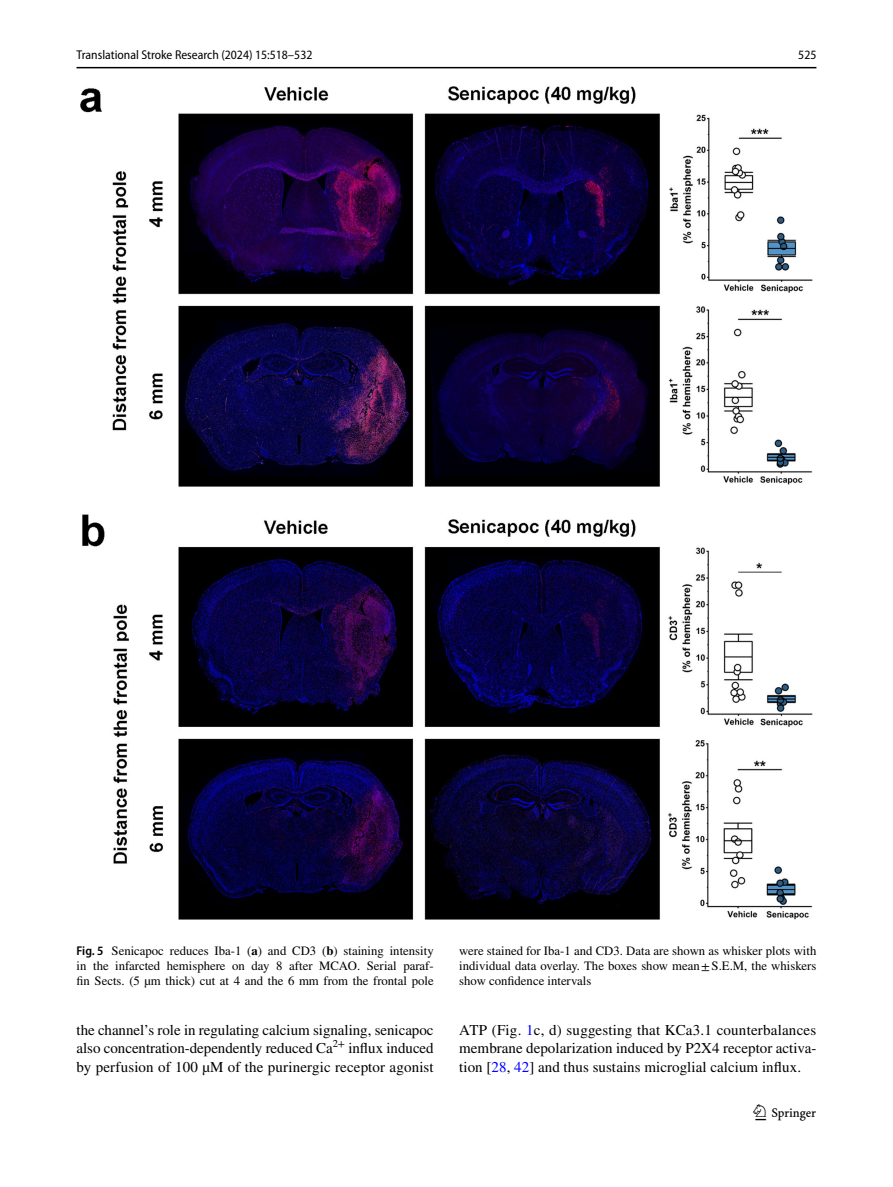
<style>
.page{position:relative;width:893px;height:1187px;background:#fff}
.page>*{position:absolute;margin:0;border:0;box-sizing:border-box;transform-origin:0 0}
.t1{font:22.5px "Springnew Regular 2";color:#000}
.t2{font:15px/18.8px "STIX";letter-spacing:.005em;color:#000;text-align:justify}
.t3{font:12.75px/15px "STIX";color:#000;text-align:justify}
.t4{font:semi-condensed 12.75px "Myriad Pro";color:#000}
.s1{font-family:"Myriad Pro";font-weight:600;font-stretch:semi-condensed}
.s2{font-weight:700}
.s3{color:#00f}
</style>
<div class="page">
<hr style="left:77px;top:67px;width:739px;height:1px;background:#000">
<img style="left:81px;top:87px;width:731px;height:832px">
<p class="t4" style="left:77px;top:48px;width:237px">Translational Stroke Research (2024) 15:518–532</p>
<p class="t4" style="left:798px;top:48px;width:20px">525</p>
<p class="t3" style="left:77px;top:943px;width:359px"><span class="s1">Fig. 5</span> Senicapoc reduces Iba-1 (<span class="s2">a</span>) and CD3 (<span class="s2">b</span>) staining intensity in the infarcted hemisphere on day 8 after MCAO. Serial paraf&shy;fin Sects. (5 µm thick) cut at 4 and the 6 mm from the frontal pole</p>
<p class="t3" style="left:459px;top:943px;width:359px">were stained for Iba-1 and CD3. Data are shown as whisker plots with individual data overlay. The boxes show mean±S.E.M, the whiskers show confidence intervals</p>
<p class="t2" style="left:77px;top:1021px;width:359px">the channel’s role in regulating calcium signaling, senicapoc also concentration-dependently reduced Ca<sup>2+</sup> influx induced by perfusion of 100 µM of the purinergic receptor agonist</p>
<p class="t2" style="left:459px;top:1021px;width:359px">ATP (Fig. <span class="s3">1</span>c, d) suggesting that KCa3.1 counterbalances membrane depolarization induced by P2X4 receptor activa&shy;tion [<span class="s3">28</span>, <span class="s3">42</span>] and thus sustains microglial calcium influx.</p>
<h1 class="t1" style="left:755px;top:1104px;width:62px">1 3</h1>
</div>
